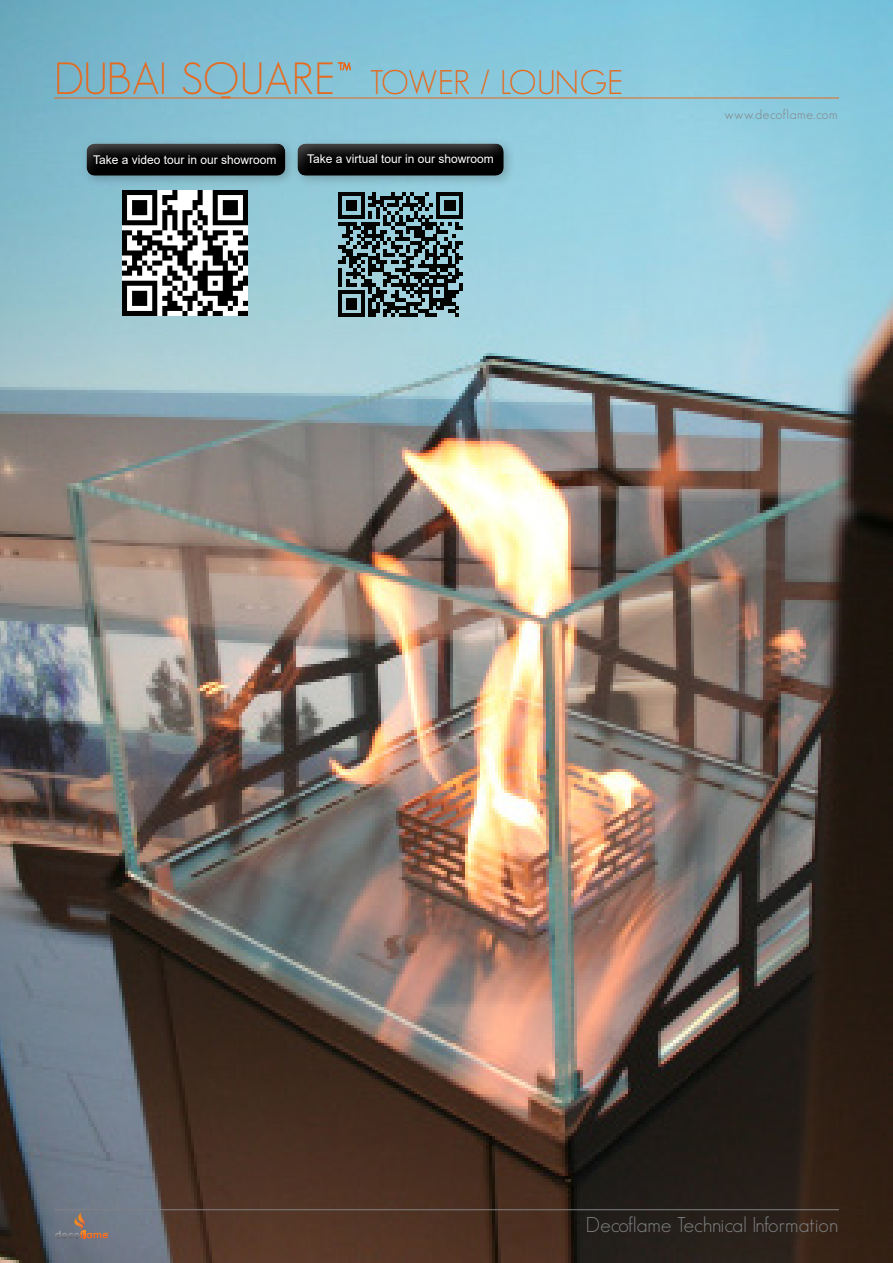
<style>
.page{position:relative;width:893px;height:1263px;background:#fff}
.page>*{position:absolute;margin:0;border:0;box-sizing:border-box;transform-origin:0 0}
.Overskrift{font:300 44.1px "Geosans";letter-spacing:-.015em;color:#e6691e}
.Overskrift-2{font:300 33.45px "Geosans";letter-spacing:-.015em;color:#e6691e}
.Geosans{font:300 21px "Geosans";color:#808285}
.Brødtekst{font:300 13.5px "Geosans";letter-spacing:.05em;color:#808285}
.Brødtekst-2{font:12px "Arial";color:#fff}
.t1{font:700 4.65px "Rockwell";color:#f47623}
</style>
<div class="page">
<img style="left:0;top:0;width:893px;height:1263px">
<hr style="left:54px;top:1209px;width:785px;height:1px;background:#808285">
<svg style="left:55px;top:1212px;width:53px;height:26px"></svg>
<hr style="left:54px;top:98px;width:785px;height:1px;background:#e6691e">
<svg style="left:338px;top:60px;width:13px;height:12px"></svg>
<div style="left:81px;top:138px;width:217px;height:50px;background:#231f20;opacity:.24"></div>
<div style="left:86px;top:142px;width:202px;height:34px;background:#231f20;opacity:.54"></div>
<img style="left:122px;top:190px;width:125px;height:125px">
<div style="left:291px;top:138px;width:225px;height:50px;background:#231f20;opacity:.24"></div>
<div style="left:297px;top:142px;width:209px;height:34px;background:#231f20;opacity:.54"></div>
<svg style="left:338px;top:192px;width:125px;height:125px"></svg>
<p class="Overskrift" style="left:54px;top:54px;width:299px">DUBAI SQUARE™</p>
<p class="Overskrift-2" style="left:369px;top:64px;width:255px">TOWER / LOUNGE</p>
<p class="Brødtekst-2" style="left:93px;top:152px;width:185px">Take a video tour in our showroom</p>
<p class="Brødtekst-2" style="left:307px;top:151px;width:188px">Take a virtual tour in our showroom</p>
<p class="Brødtekst" style="left:724px;top:107px;width:115px">www.decoflame.com</p>
<p class="t1" style="left:107px;top:1231px;width:3px">®</p>
<p class="Geosans" style="left:586px;top:1213px;width:254px">Decoflame Technical Information</p>
</div>
